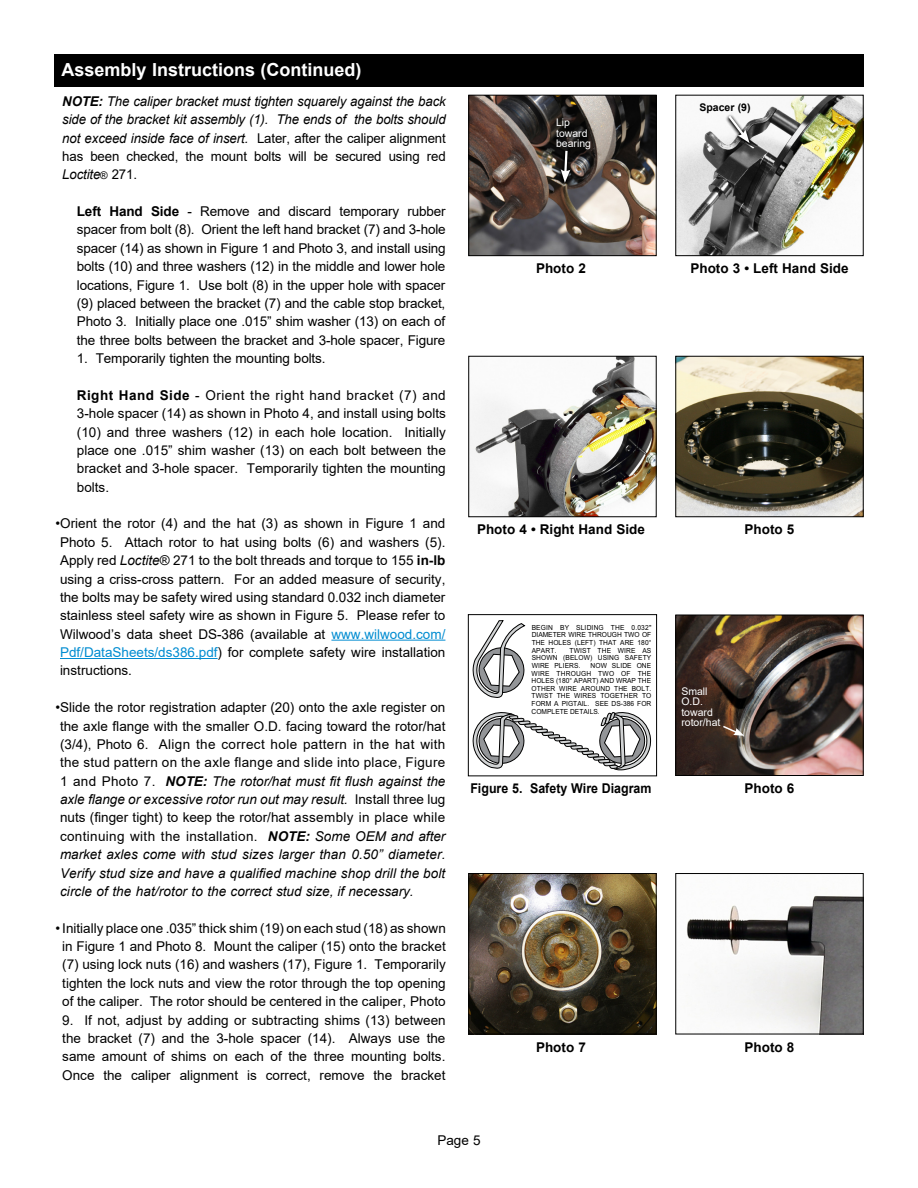
<style>
.page{position:relative;width:918px;height:1188px;background:#fff}
.page>*{position:absolute;margin:0;border:0;box-sizing:border-box;transform-origin:0 0}
.t1{font:700 18px "Arial";color:#fff}
.t2{font:13.5px/18.3px "Arial";color:#000;text-align:justify}
.t3{font:italic 13.5px/18.3px "Arial";letter-spacing:-.01em;color:#000;text-align:justify}
.t4{font:700 13.5px "Arial";color:#000}
.t5{font:700 13.5px "Arial";color:#000;scale:.92 1}
.t6{font:10.5px/10.5px "Arial";color:#fff}
.t7{font:700 10.5px "Arial";color:#000}
.t8{font:7.05px/7.6px "Arial";color:#000;text-align:justify;scale:.95 1}
.s1{font-weight:700}
.s2{font-style:normal}
.s3{font-style:normal;font-size:10.5px}
.s4{font-style:italic}
.s5{color:#008cd1}
.s6{font-weight:700;font-style:italic}
</style>
<div class="page">
<hr style="left:331px;top:640px;width:114px;height:1px;background:#008cd1">
<hr style="left:60px;top:658px;width:158px;height:1px;background:#008cd1">
<div style="left:54px;top:54px;width:810px;height:32px;background:#000"></div>
<img style="left:470px;top:358px;width:185px;height:157px">
<div style="left:468px;top:356px;width:189px;height:161px;border:1px solid #000"></div>
<img style="left:677px;top:358px;width:185px;height:157px">
<div style="left:675px;top:356px;width:189px;height:161px;border:1px solid #000"></div>
<svg style="left:473px;top:620px;width:179px;height:150px"></svg>
<div style="left:468px;top:614px;width:189px;height:162px;border:1px solid #000"></div>
<img style="left:677px;top:617px;width:185px;height:157px">
<div style="left:675px;top:615px;width:189px;height:161px;border:1px solid #000"></div>
<img style="left:470px;top:875px;width:185px;height:157px">
<div style="left:468px;top:873px;width:189px;height:161px;border:1px solid #000"></div>
<img style="left:686px;top:895px;width:176px;height:137px">
<div style="left:675px;top:873px;width:189px;height:161px;border:1px solid #000"></div>
<img style="left:470px;top:97px;width:185px;height:157px">
<div style="left:468px;top:95px;width:189px;height:161px;border:1px solid #000"></div>
<img style="left:677px;top:97px;width:185px;height:157px">
<div style="left:675px;top:95px;width:189px;height:161px;border:1px solid #000"></div>
<svg style="left:720px;top:108px;width:39px;height:43px"></svg>
<svg style="left:556px;top:146px;width:20px;height:41px"></svg>
<svg style="left:721px;top:724px;width:23px;height:12px"></svg>
<h1 class="t1" style="left:62px;top:57px;width:302px">Assembly Instructions (Continued)</h1>
<p class="t3" style="left:62px;top:92px;width:385px"><span class="s1">NOTE:</span> The caliper bracket must tighten squarely against the back side of the bracket kit assembly (1). The ends of the bolts should not exceed inside face of insert. <span class="s2">Later, after the caliper alignment has been checked, the mount bolts will be secured using red </span>Loctite<span class="s3">®</span> <span class="s2">271.</span></p>
<p class="t2" style="left:77px;top:202px;width:370px"><span class="s1">Left Hand Side</span> - Remove and discard temporary rubber spacer from bolt (8). Orient the left hand bracket (7) and 3-hole spacer (14) as shown in Figure 1 and Photo 3, and install using bolts (10) and three washers (12) in the middle and lower hole locations, Figure 1. Use bolt (8) in the upper hole with spacer (9) placed between the bracket (7) and the cable stop bracket, Photo 3. Initially place one .015” shim washer (13) on each of the three bolts between the bracket and 3-hole spacer, Figure</p>
<p class="t2" style="left:77px;top:349px;width:250px">1. Temporarily tighten the mounting bolts.</p>
<p class="t2" style="left:77px;top:386px;width:370px"><span class="s1">Right Hand Side</span> - Orient the right hand bracket (7) and 3-hole spacer (14) as shown in Photo 4, and install using bolts (10) and three washers (12) in each hole location. Initially place one .015” shim washer (13) on each bolt between the bracket and 3-hole spacer. Temporarily tighten the mounting bolts.</p>
<p class="t2" style="left:60px;top:514px;width:387px;text-indent:-4px">•Orient the rotor (4) and the hat (3) as shown in Figure 1 and Photo 5. Attach rotor to hat using bolts (6) and washers (5).<br>Apply red <span class="s4">Loctite</span>® 271 to the bolt threads and torque to 155 <span class="s1">in-lb </span>using a criss-cross pattern. For an added measure of security, the bolts may be safety wired using standard 0.032 inch diameter stainless steel safety wire as shown in Figure 5. Please refer to Wilwood’s data sheet DS-386 (available at <span class="s5">www.wilwood.com/ Pdf/DataSheets/ds386.pdf</span>) for complete safety wire installation instructions.</p>
<p class="t2" style="left:60px;top:698px;width:387px;text-indent:-4px">•Slide the rotor registration adapter (20) onto the axle register on the axle flange with the smaller O.D. facing toward the rotor/hat (3/4), Photo 6. Align the correct hole pattern in the hat with the stud pattern on the axle flange and slide into place, Figure 1 and Photo 7. <span class="s6">NOTE:</span> <span class="s4">The rotor/hat must fit flush against the axle flange or excessive rotor run out may result.</span> Install three lug nuts (finger tight) to keep the rotor/hat assembly in place while continuing with the installation. <span class="s6">NOTE:</span> <span class="s4">Some OEM and after market axles come with stud sizes larger than 0.50” diameter.<br>Verify stud size and have a qualified machine shop drill the bolt circle of the hat/rotor to the correct stud size, if necessary.</span></p>
<p class="t2" style="left:56px;top:919px;width:392px;text-align:center">•Initially place one .035” thick shim (19) on each stud (18) as shown in Figure 1 and Photo 8. Mount the caliper (15) onto the bracket (7) using lock nuts (16) and washers (17), Figure 1. Temporarily tighten the lock nuts and view the rotor through the top opening of the caliper. The rotor should be centered in the caliper, Photo</p>
<p class="t2" style="left:62px;top:1011px;width:385px">9. If not, adjust by adding or subtracting shims (13) between the bracket (7) and the 3-hole spacer (14). Always use the same amount of shims on each of the three mounting bolts.<br>Once the caliper alignment is correct, remove the bracket</p>
<p class="t6" style="left:556px;top:117px;width:37px">Lip toward bearing</p>
<p class="t4" style="left:536px;top:259px;width:51px">Photo 2</p>
<p class="t7" style="left:700px;top:100px;width:53px">Spacer (9)</p>
<p class="t4" style="left:690px;top:259px;width:160px">Photo 3 • Left Hand Side</p>
<p class="t4" style="left:477px;top:520px;width:169px">Photo 4 • Right Hand Side</p>
<p class="t4" style="left:745px;top:520px;width:51px">Photo 5</p>
<p class="t8" style="left:532px;top:624px;width:128px">BEGIN BY SLIDING THE 0.032" DIAMETER WIRE THROUGH TWO OF THE HOLES (LEFT) THAT ARE 180° APART.</p>
<p class="t8" style="left:532px;top:647px;width:128px;text-indent:38px">TWIST THE WIRE AS SHOWN (BELOW) USING SAFETY WIRE PLIERS.</p>
<p class="t8" style="left:532px;top:662px;width:128px;text-indent:59px">NOW SLIDE ONE WIRE THROUGH TWO OF THE HOLES (180° APART) AND WRAP THE OTHER WIRE AROUND THE BOLT.<br>TWIST THE WIRES TOGETHER TO FORM A PIGTAIL. SEE DS-386 FOR COMPLETE DETAILS.</p>
<p class="t6" style="left:681px;top:686px;width:41px">Small<br>O.D. toward rotor/hat</p>
<p class="t5" style="left:470px;top:779px;width:198px">Figure 5. Safety Wire Diagram</p>
<p class="t4" style="left:745px;top:779px;width:51px">Photo 6</p>
<p class="t4" style="left:536px;top:1037px;width:51px">Photo 7</p>
<p class="t4" style="left:745px;top:1037px;width:51px">Photo 8</p>
<p class="t2" style="left:437px;top:1131px;width:45px">Page 5</p>
</div>
